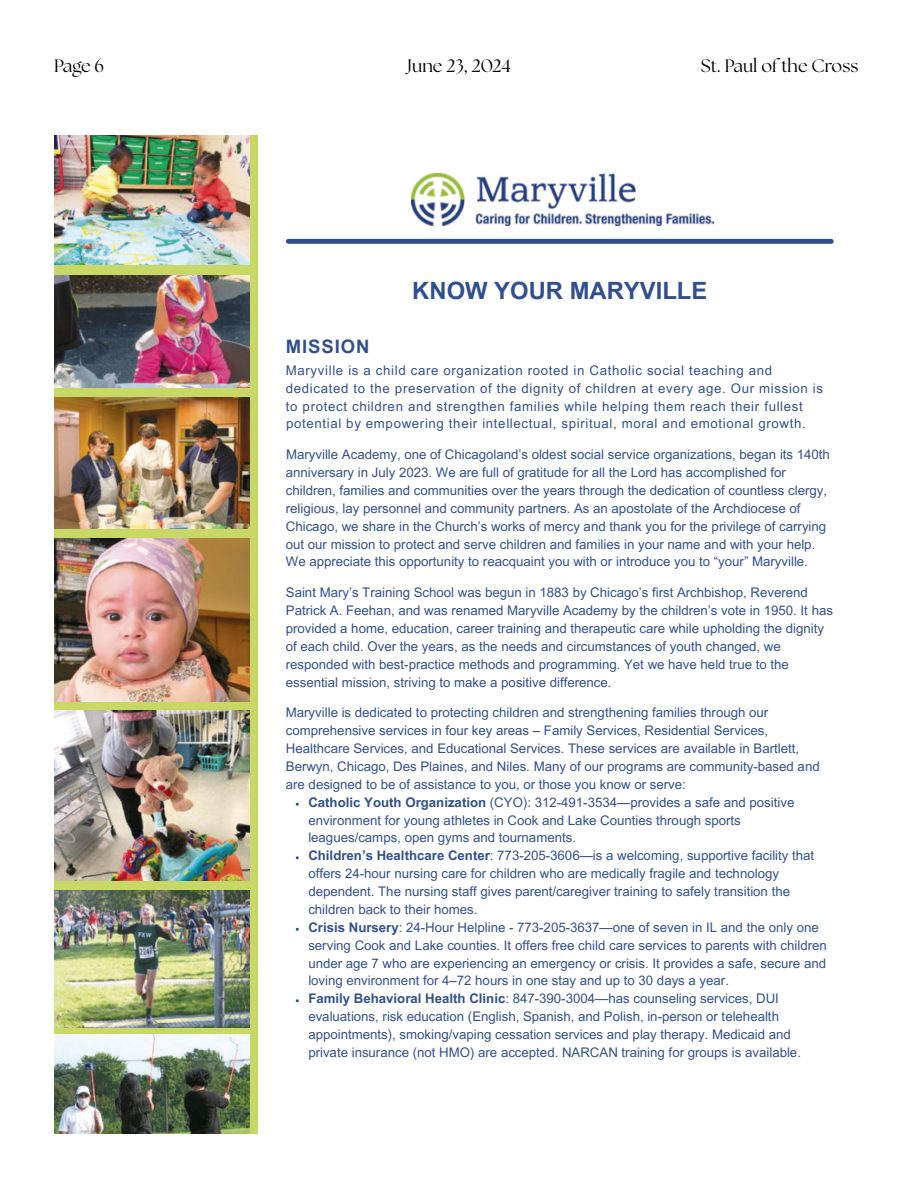
<style>
.page{position:relative;width:918px;height:1188px;background:#fff}
.page>*{position:absolute;margin:0;border:0;box-sizing:border-box;transform-origin:0 0}
.t1{font:700 23.85px "Arial MT Pro";color:#314f8e}
.t2{font:700 18.45px "Arial MT Pro";letter-spacing:.05em;color:#314f8e}
.t3{font:18px "Gqwgkl The Seasons";color:#000}
.t4{font:18px "Gsqpnx The Seasons";color:#000}
.t5{font:13.2px/17.9px "Arial MT Pro";color:#314f8e}
.t6{font:13.2px/17.9px "Arial MT Pro";letter-spacing:.05em;color:#314f8e}
.s1{font-weight:700}
</style>
<div class="page">
<div style="left:54px;top:135px;width:204px;height:999px;background:#c8d866"></div>
<img style="left:54px;top:135px;width:196px;height:129px">
<img style="left:54px;top:276px;width:196px;height:112px">
<img style="left:54px;top:397px;width:196px;height:131px">
<img style="left:54px;top:539px;width:196px;height:163px">
<img style="left:54px;top:710px;width:196px;height:170px">
<img style="left:54px;top:1035px;width:196px;height:99px">
<img style="left:54px;top:891px;width:196px;height:137px">
<div style="left:288px;top:239px;width:543px;height:5px;background:#314f8e"></div>
<img style="left:411px;top:174px;width:302px;height:51px">
<h3 class="t4" style="left:54px;top:54px;width:51px">Page 6</h3>
<h3 class="t3" style="left:407px;top:54px;width:105px">June 23, 2024</h3>
<h3 class="t3" style="left:701px;top:54px;width:159px">St. Paul of the Cross</h3>
<h1 class="t1" style="left:412px;top:277px;width:297px">KNOW YOUR MARYVILLE</h1>
<h2 class="t2" style="left:286px;top:336px;width:85px">MISSION</h2>
<p class="t6" style="left:286px;top:362px;width:539px">Maryville is a child care organization rooted in Catholic social teaching and dedicated to the preservation of the dignity of children at every age. Our mission is to protect children and strengthen families while helping them reach their fullest potential by empowering their intellectual, spiritual, moral and emotional growth.</p>
<p class="t5" style="left:286px;top:446px;width:546px">Maryville Academy, one of Chicagoland’s oldest social service organizations, began its 140th anniversary in July 2023. We are full of gratitude for all the Lord has accomplished for children, families and communities over the years through the dedication of countless clergy, religious, lay personnel and community partners. As an apostolate of the Archdiocese of Chicago, we share in the Church’s works of mercy and thank you for the privilege of carrying out our mission to protect and serve children and families in your name and with your help.<br>We appreciate this opportunity to reacquaint you with or introduce you to “your” Maryville.</p>
<p class="t5" style="left:286px;top:584px;width:549px">Saint Mary’s Training School was begun in 1883 by Chicago’s first Archbishop, Reverend Patrick A. Feehan, and was renamed Maryville Academy by the children’s vote in 1950. It has provided a home, education, career training and therapeutic care while upholding the dignity of each child. Over the years, as the needs and circumstances of youth changed, we responded with best-practice methods and programming. Yet we have held true to the essential mission, striving to make a positive difference.</p>
<p class="t5" style="left:286px;top:704px;width:484px">Maryville is dedicated to protecting children and strengthening families through our</p>
<p class="t5" style="left:286px;top:722px;width:484px">comprehensive services in four key areas – Family Services, Residential Services,</p>
<p class="t5" style="left:286px;top:740px;width:515px">Healthcare Services, and Educational Services. These services are available in Bartlett,</p>
<p class="t5" style="left:286px;top:758px;width:535px">Berwyn, Chicago, Des Plaines, and Niles. Many of our programs are community-based and</p>
<p class="t5" style="left:286px;top:776px;width:402px">are designed to be of assistance to you, or those you know or serve:</p>
<p class="t5" style="left:308px;top:794px;width:488px"><span class="s1">Catholic Youth Organization</span> (CYO): 312-491-3534—provides a safe and positive</p>
<p class="t5" style="left:308px;top:812px;width:434px">environment for young athletes in Cook and Lake Counties through sports</p>
<p class="t5" style="left:308px;top:830px;width:269px">leagues/camps, open gyms and tournaments.</p>
<p class="t5" style="left:308px;top:847px;width:507px"><span class="s1">Children’s Healthcare Center</span>: 773-205-3606—is a welcoming, supportive facility that</p>
<p class="t5" style="left:308px;top:865px;width:472px">offers 24-hour nursing care for children who are medically fragile and technology</p>
<p class="t5" style="left:308px;top:883px;width:483px">dependent. The nursing staff gives parent/caregiver training to safely transition the</p>
<p class="t5" style="left:308px;top:901px;width:171px">children back to their homes.</p>
<p class="t5" style="left:308px;top:919px;width:512px"><span class="s1">Crisis Nursery</span>: 24-Hour Helpline - 773-205-3637—one of seven in IL and the only one</p>
<p class="t5" style="left:308px;top:937px;width:520px">serving Cook and Lake counties. It offers free child care services to parents with children</p>
<p class="t5" style="left:308px;top:955px;width:519px">under age 7 who are experiencing an emergency or crisis. It provides a safe, secure and</p>
<p class="t5" style="left:308px;top:972px;width:422px">loving environment for 4–72 hours in one stay and up to 30 days a year.</p>
<p class="t5" style="left:308px;top:990px;width:472px"><span class="s1">Family Behavioral Health Clinic</span>: 847-390-3004—has counseling services, DUI</p>
<p class="t5" style="left:308px;top:1008px;width:472px">evaluations, risk education (English, Spanish, and Polish, in-person or telehealth</p>
<p class="t5" style="left:308px;top:1026px;width:484px">appointments), smoking/vaping cessation services and play therapy. Medicaid and</p>
<p class="t5" style="left:308px;top:1044px;width:494px">private insurance (not HMO) are accepted. NARCAN training for groups is available.</p>
</div>
